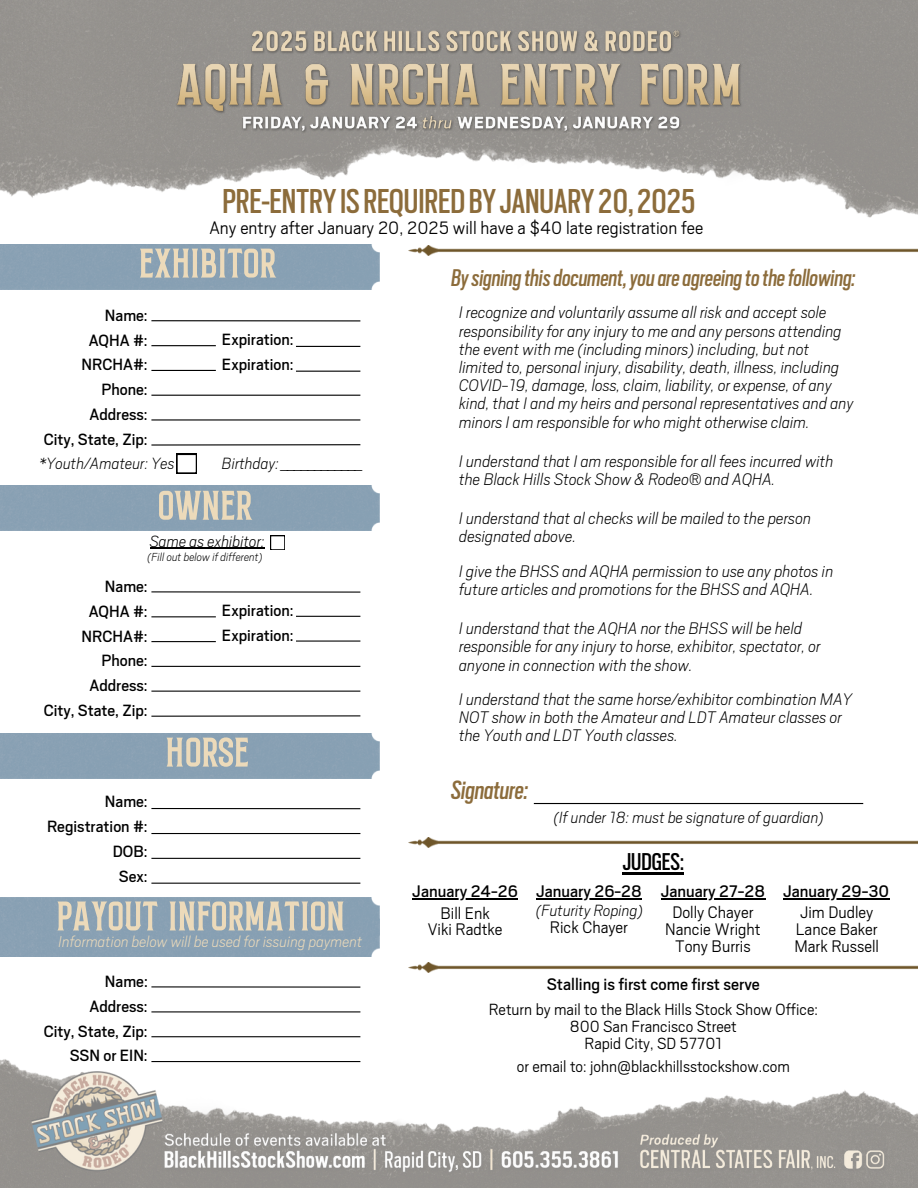
<style>
.page{position:relative;width:918px;height:1188px;background:#fff}
.page>*{position:absolute;margin:0;border:0;box-sizing:border-box;transform-origin:0 0}
.t1{font:57.9px "Northead";color:#ecdaba}
.t2{font:38.4px "Scout Cond";color:#8c6c3b}
.t3{font:italic 29.4px "Scout Cond";color:#8c6c3b}
.t4{font:27px "Scout Cond";color:#000}
.t5{font:italic 26.85px "Scout Cond";color:#8c6c3b}
.t6{font:300 19.95px "Scout";color:#000}
.t7{font:italic 200 18.6px/18.1px "Scout";color:#000}
.t8{font:300 18.6px/16.8px "Scout";color:#000;text-align:center}
.t9{font:18.6px "Scout";color:#000}
.t10{font:18.15px/24.9px "Scout";color:#000;text-align:right}
.t11{font:italic 200 18.15px "Scout";color:#000}
.t12{font:300 18px/16.8px "Scout";color:#000;text-align:center}
.t13{font:italic 200 18px "Scout";color:#000}
.t14{font:italic 200 17.4px "Scout";color:#ecdaba}
.t15{font:italic 200 12.9px "Scout";color:#000}
</style>
<div class="page">
<img style="left:0;top:0;width:918px;height:218px">
<img style="left:408px;top:245px;width:510px;height:11px">
<img style="left:408px;top:837px;width:510px;height:10px">
<img style="left:408px;top:962px;width:510px;height:11px">
<hr style="left:534px;top:803px;width:329px;height:1px;background:#000">
<img style="left:175px;top:30px;width:567px;height:103px">
<svg style="left:270px;top:535px;width:15px;height:15px"></svg>
<hr style="left:150px;top:548px;width:115px;height:1px;background:#000">
<div style="left:0;top:898px;width:380px;height:45px;background:#88a0b3"></div>
<hr style="left:151px;top:320px;width:209px;height:1px;background:#000">
<hr style="left:151px;top:345px;width:65px;height:1px;background:#000">
<hr style="left:151px;top:370px;width:65px;height:1px;background:#000">
<hr style="left:151px;top:395px;width:209px;height:1px;background:#000">
<hr style="left:151px;top:419px;width:209px;height:2px;background:#000">
<hr style="left:151px;top:444px;width:209px;height:2px;background:#000">
<hr style="left:296px;top:346px;width:64px;height:1px;background:#000">
<hr style="left:296px;top:371px;width:64px;height:1px;background:#000">
<hr style="left:151px;top:808px;width:209px;height:1px;background:#000">
<hr style="left:151px;top:833px;width:209px;height:1px;background:#000">
<hr style="left:151px;top:858px;width:209px;height:1px;background:#000">
<hr style="left:151px;top:883px;width:209px;height:1px;background:#000">
<hr style="left:151px;top:986px;width:209px;height:2px;background:#000">
<hr style="left:151px;top:1011px;width:209px;height:1px;background:#000">
<hr style="left:151px;top:1036px;width:209px;height:1px;background:#000">
<hr style="left:151px;top:591px;width:209px;height:2px;background:#000">
<hr style="left:151px;top:616px;width:65px;height:1px;background:#000">
<hr style="left:151px;top:641px;width:65px;height:1px;background:#000">
<hr style="left:151px;top:666px;width:209px;height:1px;background:#000">
<hr style="left:151px;top:691px;width:209px;height:1px;background:#000">
<hr style="left:151px;top:715px;width:209px;height:2px;background:#000">
<hr style="left:296px;top:616px;width:64px;height:1px;background:#000">
<hr style="left:296px;top:641px;width:64px;height:1px;background:#000">
<img style="left:0;top:1059px;width:918px;height:129px">
<img style="left:31px;top:1072px;width:856px;height:103px">
<svg style="left:177px;top:454px;width:20px;height:19px"></svg>
<hr style="left:623px;top:872px;width:61px;height:3px;background:#000">
<hr style="left:412px;top:898px;width:106px;height:1px;background:#000">
<hr style="left:536px;top:898px;width:106px;height:1px;background:#000">
<hr style="left:661px;top:898px;width:104px;height:1px;background:#000">
<hr style="left:783px;top:898px;width:106px;height:1px;background:#000">
<p class="t2" style="left:222px;top:182px;width:474px">PRE-ENTRYISREQUIREDBYJANUARY20,2025</p>
<p class="t6" style="left:209px;top:218px;width:495px">Any entry after January 20, 2025 will have a $40 late registration fee</p>
<p class="t1" style="left:140px;top:236px;width:139px">Exhibitor</p>
<p class="t10" style="left:81px;top:303px;width:68px">Name:<br>AQHA #:<br>NRCHA#:<br>Phone:<br>Address:</p>
<p class="t10" style="left:44px;top:427px;width:106px">City, State, Zip:</p>
<p class="t10" style="left:222px;top:327px;width:73px;text-align:left">Expiration:<br>Expiration:</p>
<p class="t11" style="left:40px;top:454px;width:137px">*Youth/Amateur: Yes</p>
<p class="t11" style="left:222px;top:454px;width:143px">Birthday: ____________</p>
<p class="t1" style="left:159px;top:478px;width:96px">Owner</p>
<p class="t11" style="left:150px;top:532px;width:116px">Same as exhibitor:</p>
<p class="t15" style="left:148px;top:551px;width:116px">(Fill out below if different)</p>
<p class="t10" style="left:81px;top:574px;width:68px">Name:<br>AQHA #:<br>NRCHA#:<br>Phone:<br>Address:</p>
<p class="t10" style="left:44px;top:698px;width:106px">City, State, Zip:</p>
<p class="t10" style="left:47px;top:789px;width:102px">Name:<br>Registration #:<br>DOB:</p>
<p class="t10" style="left:119px;top:864px;width:30px">Sex:</p>
<p class="t10" style="left:222px;top:598px;width:73px;text-align:left">Expiration:<br>Expiration:</p>
<h5 class="t1" style="left:167px;top:725px;width:85px">Horse</h5>
<p class="t1" style="left:57px;top:888px;width:290px">Payout information</p>
<p class="t14" style="left:59px;top:934px;width:305px">Information below will be used for issuing payment</p>
<p class="t10" style="left:44px;top:969px;width:106px">Name:<br>Address:<br>City, State, Zip:</p>
<p class="t10" style="left:70px;top:1044px;width:80px">SSN or EIN:</p>
<p class="t5" style="left:451px;top:265px;width:406px">Bysigningthisdocument,youareagreeingtothefollowing:</p>
<h5 class="t7" style="left:459px;top:304px;width:396px">I recognize and voluntarily assume all risk and accept sole responsibility for any injury to me and any persons attending the event with me (including minors) including, but not limited to, personal injury, disability, death, illness, including COVID-19, damage, loss, claim, liability, or expense, of any kind, that I and my heirs and personal representatives and any minors I am responsible for who might otherwise claim.</h5>
<p class="t7" style="left:459px;top:452px;width:376px">I understand that I am responsible for all fees incurred with the Black Hills Stock Show &amp; Rodeo® and AQHA.</p>
<p class="t7" style="left:459px;top:509px;width:353px">I understand that al checks will be mailed to the person designated above.</p>
<p class="t7" style="left:459px;top:562px;width:376px">I give the BHSS and AQHA permission to use any photos in future articles and promotions for the BHSS and AQHA.</p>
<h5 class="t7" style="left:459px;top:620px;width:363px">I understand that the AQHA nor the BHSS will be held responsible for any injury to horse, exhibitor, spectator, or anyone in connection with the show.</h5>
<p class="t7" style="left:459px;top:690px;width:395px">I understand that the same horse/exhibitor combination MAY<br>NOT show in both the Amateur and LDT Amateur classes or the Youth and LDT Youth classes.</p>
<p class="t3" style="left:451px;top:776px;width:78px">Signature:</p>
<p class="t13" style="left:554px;top:809px;width:272px">(If under 18: must be signature of guardian)</p>
<p class="t9" style="left:412px;top:882px;width:107px">January 24-26</p>
<p class="t8" style="left:440px;top:905px;width:51px">Bill Enk</p>
<p class="t8" style="left:428px;top:921px;width:76px">Viki Radtke</p>
<p class="t4" style="left:623px;top:848px;width:63px">JUDGES:</p>
<p class="t9" style="left:536px;top:882px;width:107px">January 26-28</p>
<p class="t13" style="left:536px;top:902px;width:108px">(Futurity Roping)</p>
<p class="t8" style="left:550px;top:919px;width:80px">Rick Chayer</p>
<h3 class="t9" style="left:661px;top:882px;width:106px">January 27-28</h3>
<p class="t8" style="left:665px;top:905px;width:97px">Dolly Chayer<br>Nancie Wright<br>Tony Burris</p>
<h5 class="t9" style="left:783px;top:882px;width:108px">January 29-30</h5>
<p class="t8" style="left:794px;top:905px;width:86px">Jim Dudley<br>Lance Baker<br>Mark Russell</p>
<p class="t9" style="left:547px;top:975px;width:215px">Stalling is first come first serve</p>
<h5 class="t12" style="left:489px;top:1001px;width:331px">Return by mail to the Black Hills Stock Show Office:<br>800 San Francisco Street</h5>
<p class="t12" style="left:585px;top:1035px;width:139px">Rapid City, SD 57701</p>
<p class="t12" style="left:517px;top:1059px;width:275px">or email to: john@blackhillsstockshow.com</p>
</div>
